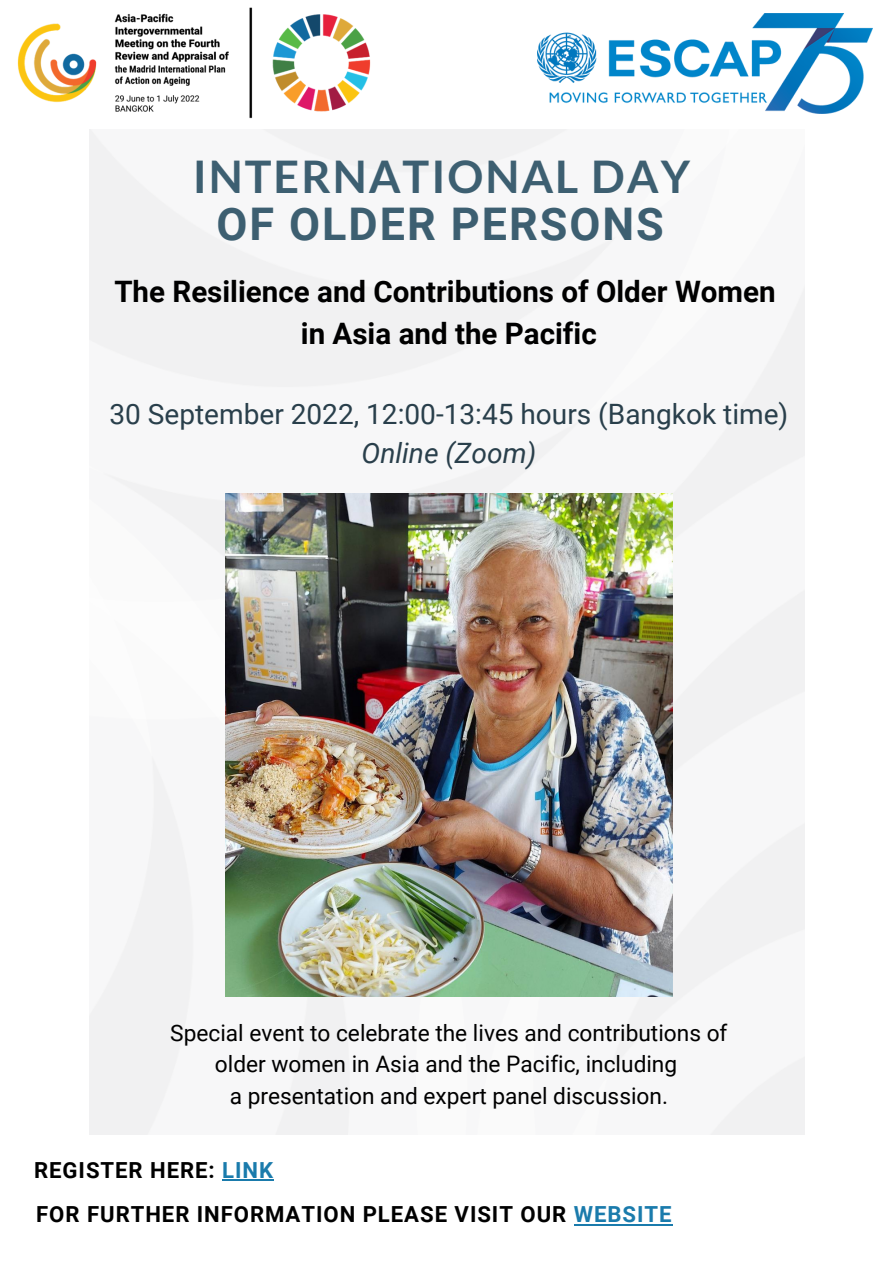
<style>
.page{position:relative;width:893px;height:1263px;background:#fff}
.page>*{position:absolute;margin:0;border:0;box-sizing:border-box;transform-origin:0 0}
.t1{font:700 45px "Lato";letter-spacing:.045em;color:#3d5f71}
.t2{font:700 45px "Roboto";letter-spacing:.045em;color:#3d5f71}
.t3{font:700 29.55px/41.1px "Roboto";color:#000;text-align:center}
.t4{font:28.05px "Roboto";color:#293f4b}
.t5{font:italic 28.05px "Roboto";color:#293f4b}
.t6{font:22.73px/31.5px "Roboto";color:#000;text-align:center}
.t7{font:700 22.12px "Roboto";letter-spacing:.045em;color:#000}
.s1{color:#1a7bac}
</style>
<div class="page">
<img style="left:89px;top:129px;width:715px;height:1005px">
<img style="left:538px;top:14px;width:334px;height:99px">
<img style="left:17px;top:7px;width:393px;height:152px">
<hr style="left:574px;top:1224px;width:98px;height:2px;background:#1a7bac">
<hr style="left:222px;top:1179px;width:52px;height:2px;background:#1a7bac">
<img style="left:225px;top:493px;width:447px;height:504px">
<h1 class="t1" style="left:193px;top:148px;width:499px">INTERNATIONAL DAY</h1>
<h1 class="t2" style="left:216px;top:198px;width:449px">OF OLDER PERSONS</h1>
<h2 class="t3" style="left:114px;top:272px;width:663px">The Resilience and Contributions of Older Women in Asia and the Pacific</h2>
<p class="t4" style="left:109px;top:398px;width:680px">30 September 2022, 12:00-13:45 hours (Bangkok time)</p>
<p class="t5" style="left:361px;top:437px;width:176px">Online (Zoom)</p>
<p class="t6" style="left:170px;top:1017px;width:558px">Special event to celebrate the lives and contributions of older women in Asia and the Pacific, including<br>a presentation and expert panel discussion.</p>
<p class="t7" style="left:34px;top:1157px;width:241px">REGISTER HERE: <span class="s1">LINK</span></p>
<p class="t7" style="left:36px;top:1202px;width:637px">FOR FURTHER INFORMATION PLEASE VISIT OUR <span class="s1">WEBSITE</span></p>
</div>
